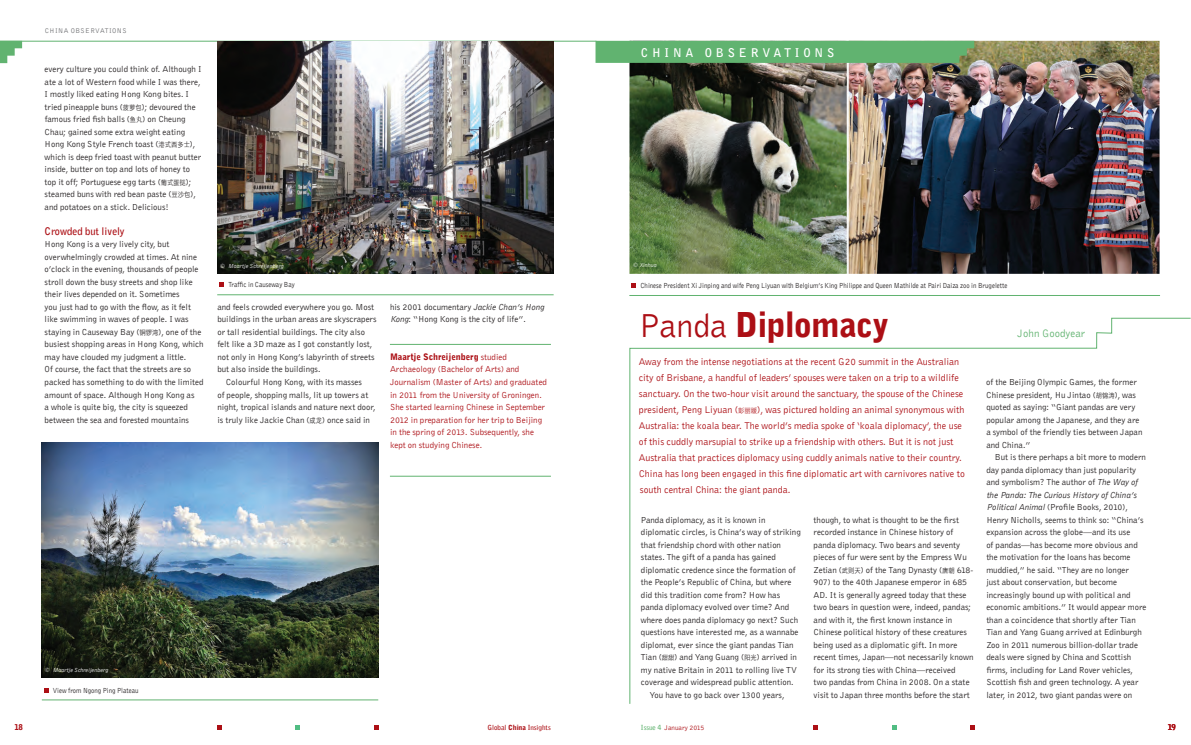
<style>
.page{position:relative;width:1191px;height:745px;background:#fff}
.page>*{position:absolute;margin:0;border:0;box-sizing:border-box;transform-origin:0 0}
.t1{font:900 34px "Bell Gothic";letter-spacing:-.015em;color:#ac0f15}
.t2{font:700 12px "Bell Gothic BT";letter-spacing:.32em;color:#fff}
.t3{font:11px "Bell Gothic";color:#61b370}
.t4{font:700 10.5px "Bell Gothic";color:#ac0f15}
.t5{font:10px/16px "Bell Gothic";color:#ac0f15}
.t6{font:8.9px/12.5px "Bell Gothic";color:#231f20}
.t7{font:8.9px/12.5px "Bell Gothic";color:#ac0f15}
.t8{font:900 8px "Bell Gothic";color:#ac0f15}
.t9{font:7.5px "Bell Gothic";color:#231f20;scale:.9 1}
.t10{font:7px "Bell Gothic";color:#ac0f15}
.t11{font:700 7px "Bell Gothic";color:#ac0f15}
.t12{font:7px "Bell Gothic";color:#6c6d70}
.t13{font:italic 6px "Bell Gothic";color:#fff}
.s1{font-family:"ST Xihei";font-size:7px}
.s2{font-style:normal}
.s3{font-style:italic}
.s4{font-weight:900}
.s5{font-weight:400}
.s6{font-weight:700;color:#61b370}
</style>
<div class="page">
<svg style="left:374px;top:725px;width:4px;height:4px"></svg>
<svg style="left:296px;top:725px;width:4px;height:4px"></svg>
<svg style="left:217px;top:725px;width:4px;height:4px"></svg>
<svg style="left:970px;top:725px;width:4px;height:4px"></svg>
<svg style="left:892px;top:725px;width:4px;height:4px"></svg>
<svg style="left:814px;top:725px;width:4px;height:4px"></svg>
<hr style="left:0;top:41px;width:596px;height:1px;background:#61b370">
<svg style="left:0;top:42px;width:22px;height:21px"></svg>
<hr style="left:390px;top:475px;width:160px;height:1px;background:#61b370">
<hr style="left:390px;top:344px;width:160px;height:1px;background:#61b370">
<img style="left:629px;top:41px;width:530px;height:233px">
<svg style="left:629px;top:317px;width:562px;height:387px"></svg>
<div style="left:595px;top:41px;width:379px;height:22px;background:#61b370"></div>
<img style="left:217px;top:42px;width:336px;height:232px">
<img style="left:42px;top:442px;width:336px;height:234px">
<hr style="left:218px;top:294px;width:335px;height:1px;background:#61b370">
<svg style="left:220px;top:283px;width:4px;height:4px"></svg>
<hr style="left:42px;top:699px;width:336px;height:1px;background:#61b370">
<svg style="left:44px;top:688px;width:4px;height:3px"></svg>
<hr style="left:630px;top:295px;width:529px;height:1px;background:#61b370">
<svg style="left:632px;top:283px;width:4px;height:4px"></svg>
<p class="t12" style="left:45px;top:27px;width:6px">china</p>
<p class="t12" style="left:71px;top:27px;width:6px">observations</p>
<p class="t6" style="left:45px;top:63px;width:158px">every culture you could think of. Although I ate a lot of Western food while I was there, I mostly liked eating Hong Kong bites. I tried pineapple buns (<span class="s1">菠萝包</span>); devoured the famous fried fish balls (<span class="s1">鱼丸</span>) on Cheung Chau; gained some extra weight eating Hong Kong Style French toast (<span class="s1">港式西多士</span>), which is deep fried toast with peanut butter inside, butter on top and lots of honey to top it off; Portuguese egg tarts (<span class="s1">葡式蛋挞</span>); steamed buns with red bean paste (<span class="s1">豆沙包</span>), and potatoes on a stick. Delicious!</p>
<p class="t4" style="left:45px;top:224px;width:81px">Crowded but lively</p>
<p class="t6" style="left:45px;top:238px;width:160px">Hong Kong is a very lively city, but overwhelmingly crowded at times. At nine o’clock in the evening, thousands of people stroll down the busy streets and shop like their lives depended on it. Sometimes<br>you just had to go with the flow, as it felt like swimming in waves of people. I was staying in Causeway Bay (<span class="s1">铜锣湾</span>), one of the busiest shopping areas in Hong Kong, which may have clouded my judgment a little.<br>Of course, the fact that the streets are so packed has something to do with the limited amount of space. Although Hong Kong as<br>a whole is quite big, the city is squeezed between the sea and forested mountains</p>
<p class="t13" style="left:45px;top:666px;width:65px"><span class="s2">©</span> Maartje Schreijenberg</p>
<p class="t9" style="left:53px;top:685px;width:97px">View from Ngong Ping Plateau</p>
<h2 class="t2" style="left:641px;top:45px;width:195px">CHINA OBSERVATIONS</h2>
<p class="t13" style="left:220px;top:262px;width:65px"><span class="s2">©</span> Maartje Schreijenberg</p>
<p class="t13" style="left:633px;top:261px;width:25px"><span class="s2">©</span> Xinhua</p>
<p class="t9" style="left:228px;top:279px;width:75px">Traffic in Causeway Bay</p>
<p class="t6" style="left:217px;top:300px;width:158px">and feels crowded everywhere you go. Most</p>
<p class="t6" style="left:217px;top:313px;width:161px">buildings in the urban areas are skyscrapers</p>
<p class="t6" style="left:217px;top:325px;width:149px">or tall residential buildings. The city also</p>
<p class="t6" style="left:217px;top:338px;width:156px">felt like a 3D maze as I got constantly lost,</p>
<p class="t6" style="left:217px;top:350px;width:159px">not only in Hong Kong’s labyrinth of streets</p>
<p class="t6" style="left:217px;top:363px;width:105px">but also inside the buildings.</p>
<p class="t6" style="left:226px;top:375px;width:138px">Colourful Hong Kong, with its masses</p>
<p class="t6" style="left:217px;top:388px;width:152px">of people, shopping malls, lit up towers at</p>
<p class="t6" style="left:217px;top:400px;width:160px">night, tropical islands and nature next door,</p>
<p class="t6" style="left:217px;top:413px;width:154px">is truly like Jackie Chan (<span class="s1">成龙</span>) once said in</p>
<p class="t6" style="left:390px;top:300px;width:156px">his 2001 documentary <span class="s3">Jackie Chan’s Hong<br>Kong</span>: “Hong Kong is the city of life”.</p>
<p class="t7" style="left:390px;top:350px;width:158px"><span class="s4">Maartje Schreijenberg</span> studied Archaeology (Bachelor of Arts) and Journalism (Master of Arts) and graduated in 2011 from the University of Groningen.<br>She started learning Chinese in September 2012 in preparation for her trip to Beijing in the spring of 2013. Subsequently, she kept on studying Chinese.</p>
<p class="t9" style="left:640px;top:280px;width:409px">Chinese President Xi Jinping and wife Peng Liyuan with Belgium’s King Philippe and Queen Mathilde at Pairi Daiza zoo in Brugelette</p>
<h1 class="t1" style="left:639px;top:302px;width:252px"><span class="s5">Panda</span> Diplomacy</h1>
<p class="t5" style="left:639px;top:353px;width:327px">Away from the intense negotiations at the recent G20 summit in the Australian city of Brisbane, a handful of leaders’ spouses were taken on a trip to a wildlife sanctuary. On the two-hour visit around the sanctuary, the spouse of the Chinese president, Peng Liyuan (<span class="s1">彭丽媛</span>), was pictured holding an animal synonymous with Australia: the koala bear. The world’s media spoke of ‘koala diplomacy’, the use of this cuddly marsupial to strike up a friendship with others. But it is not just Australia that practices diplomacy using cuddly animals native to their country.<br>China has long been engaged in this fine diplomatic art with carnivores native to south central China: the giant panda.</p>
<p class="t6" style="left:641px;top:513px;width:126px">Panda diplomacy, as it is known in</p>
<p class="t6" style="left:641px;top:525px;width:161px">diplomatic circles, is China’s way of striking</p>
<p class="t6" style="left:641px;top:538px;width:142px">that friendship chord with other nation</p>
<p class="t6" style="left:641px;top:550px;width:136px">states. The gift of a panda has gained</p>
<p class="t6" style="left:641px;top:563px;width:156px">diplomatic credence since the formation of</p>
<p class="t6" style="left:641px;top:575px;width:152px">the People’s Republic of China, but where</p>
<p class="t6" style="left:641px;top:588px;width:141px">did this tradition come from? How has</p>
<p class="t6" style="left:641px;top:600px;width:150px">panda diplomacy evolved over time? And</p>
<p class="t6" style="left:641px;top:613px;width:159px">where does panda diplomacy go next? Such</p>
<p class="t6" style="left:641px;top:625px;width:159px">questions have interested me, as a wannabe</p>
<p class="t6" style="left:641px;top:638px;width:154px">diplomat, ever since the giant pandas Tian</p>
<p class="t6" style="left:641px;top:650px;width:158px">Tian (<span class="s1">甜甜</span>) and Yang Guang (<span class="s1">阳光</span>) arrived in</p>
<p class="t6" style="left:641px;top:663px;width:157px">my native Britain in 2011 to rolling live TV</p>
<p class="t6" style="left:641px;top:675px;width:154px">coverage and widespread public attention.</p>
<p class="t6" style="left:649px;top:688px;width:137px">You have to go back over 1300 years,</p>
<p class="t6" style="left:813px;top:513px;width:161px">though, to what is thought to be the first recorded instance in Chinese history of panda diplomacy. Two bears and seventy pieces of fur were sent by the Empress Wu Zetian (<span class="s1">武则天</span>) of the Tang Dynasty (<span class="s1">唐朝</span> 618- 907) to the 40th Japanese emperor in 685<br>AD. It is generally agreed today that these two bears in question were, indeed, pandas; and with it, the first known instance in Chinese political history of these creatures being used as a diplomatic gift. In more recent times, Japan—not necessarily known for its strong ties with China—received<br>two pandas from China in 2008. On a state visit to Japan three months before the start</p>
<p class="t3" style="left:1017px;top:326px;width:69px">John Goodyear</p>
<p class="t6" style="left:986px;top:375px;width:158px">of the Beijing Olympic Games, the former Chinese president, Hu Jintao (<span class="s1">胡锦涛</span>), was quoted as saying: “Giant pandas are very popular among the Japanese, and they are a symbol of the friendly ties between Japan and China.”</p>
<p class="t6" style="left:986px;top:450px;width:162px;text-indent:8px">But is there perhaps a bit more to modern day panda diplomacy than just popularity and symbolism? The author of <span class="s3">The Way of the Panda: The Curious History of China’s Political Animal</span> (Profile Books, 2010), Henry Nicholls, seems to think so: “China’s expansion across the globe—and its use<br>of pandas—has become more obvious and the motivation for the loans has become muddied,” he said. “They are no longer<br>just about conservation, but become increasingly bound up with political and economic ambitions.” It would appear more than a coincidence that shortly after Tian Tian and Yang Guang arrived at Edinburgh Zoo in 2011 numerous billion-dollar trade deals were signed by China and Scottish firms, including for Land Rover vehicles, Scottish fish and green technology. A year later, in 2012, two giant pandas were on</p>
<p class="t8" style="left:14px;top:721px;width:10px">18</p>
<p class="t11" style="left:487px;top:722px;width:65px">Global <span class="s4">China</span> Insights</p>
<p class="t10" style="left:641px;top:722px;width:65px"><span class="s6">Issue 4</span> January 2015</p>
<p class="t10" style="left:641px;top:726px;width:65px"><span class="s6">Issue 4</span> January 2015</p>
<p class="t8" style="left:1167px;top:721px;width:10px">19</p>
</div>
